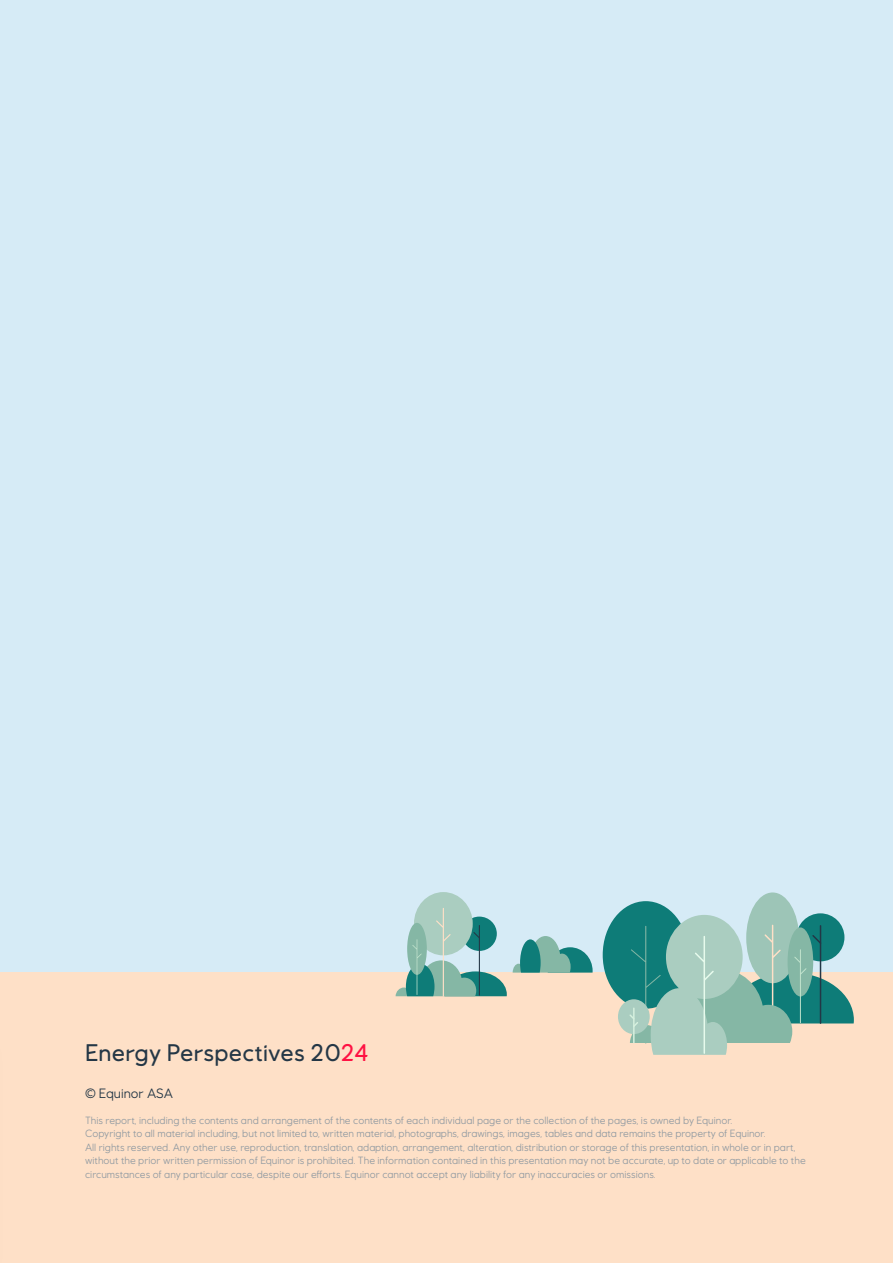
<style>
.page{position:relative;width:893px;height:1263px;background:#d6ebf6}
.page>*{position:absolute;margin:0;border:0;box-sizing:border-box;transform-origin:0 0}
.Heading_1{font:500 24px "Equinor";letter-spacing:.01em;color:#243746}
.Body_text{font:13.5px "Equinor";color:#243746}
.Body_text-2{font:10.5px/13.5px "Equinor";color:#929ba2}
.s1{color:#ff1243}
</style>
<div class="page">
<div style="left:0;top:972px;width:893px;height:291px;background:#fee0c7"></div>
<div style="left:746px;top:892px;width:53px;height:91px;background:#9dc5b7;border-radius:50%"></div>
<div style="left:796px;top:913px;width:48px;height:48px;background:#0e7c78;border-radius:50%"></div>
<div style="left:603px;top:901px;width:86px;height:108px;background:#0e7c78;border-radius:50%"></div>
<div style="left:666px;top:915px;width:77px;height:84px;background:#aacdc0;border-radius:50%"></div>
<div style="left:618px;top:999px;width:32px;height:35px;background:#aacdc0;border-radius:50%"></div>
<svg style="left:629px;top:925px;width:225px;height:130px"></svg>
<svg style="left:513px;top:936px;width:80px;height:36px"></svg>
<div style="left:414px;top:892px;width:59px;height:63px;background:#aacdc0;border-radius:50%"></div>
<svg style="left:396px;top:908px;width:111px;height:89px"></svg>
<h1 class="Heading_1" style="left:85px;top:1039px;width:285px">Energy Perspectives 20<span class="s1">24</span></h1>
<p class="Body_text" style="left:85px;top:1085px;width:90px">© Equinor ASA</p>
<p class="Body_text-2" style="left:85px;top:1113px;width:722px">This report, including the contents and arrangement of the contents of each individual page or the collection of the pages, is owned by Equinor.<br>Copyright to all material including, but not limited to, written material, photographs, drawings, images, tables and data remains the property of Equinor.<br>All rights reserved. Any other use, reproduction, translation, adaption, arrangement, alteration, distribution or storage of this presentation, in whole or in part, without the prior written permission of Equinor is prohibited. The information contained in this presentation may not be accurate, up to date or applicable to the circumstances of any particular case, despite our efforts. Equinor cannot accept any liability for any inaccuracies or omissions.</p>
</div>
